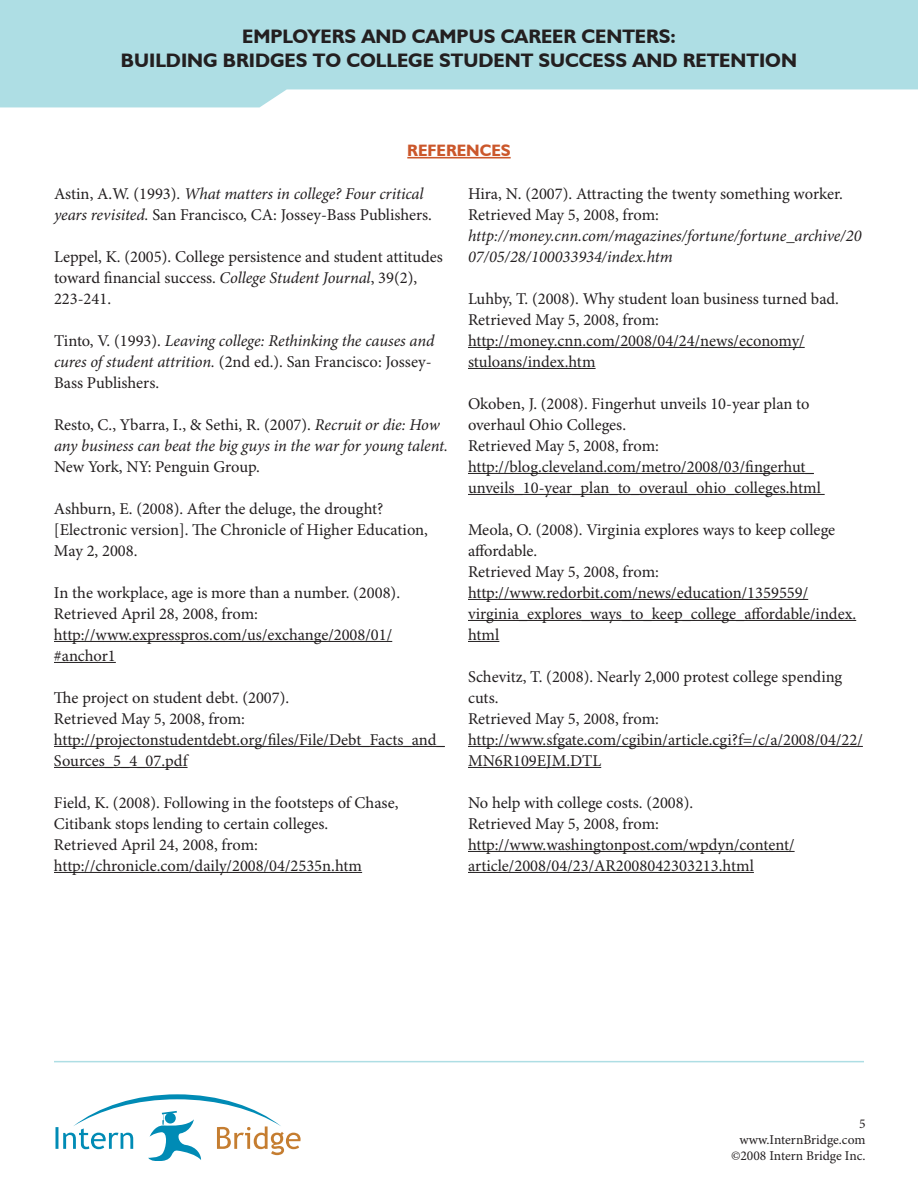
<style>
.page{position:relative;width:918px;height:1188px;background:#fff}
.page>*{position:absolute;margin:0;border:0;box-sizing:border-box;transform-origin:0 0}
.t1{font:700 19.5px/23.4px "Humanist 521 BT";color:#231f20;text-align:center}
.t2{font:16.5px/21px "Minion Pro";color:#231f20}
.t3{font:italic 16.5px/21px "Minion Pro";letter-spacing:-.01em;color:#231f20}
.t4{font:700 16.5px "Humanist 521 BT";color:#cb572b}
.t5{font:13.5px/16.2px "Minion Pro";color:#231f20;text-align:right}
.s1{font-style:italic}
.s2{font-style:normal}
</style>
<div class="page">
<svg style="left:0;top:0;width:918px;height:107px;background:#b7e1e7"></svg>
<svg style="left:56px;top:1094px;width:244px;height:67px"></svg>
<hr style="left:54px;top:1061px;width:810px;height:1px;background:#aedee4">
<hr style="left:54px;top:641px;width:338px;height:1px;background:#231f20">
<hr style="left:54px;top:662px;width:62px;height:1px;background:#231f20">
<hr style="left:54px;top:746px;width:391px;height:1px;background:#231f20">
<hr style="left:54px;top:767px;width:134px;height:1px;background:#231f20">
<hr style="left:54px;top:872px;width:308px;height:1px;background:#231f20">
<hr style="left:468px;top:347px;width:337px;height:1px;background:#231f20">
<hr style="left:468px;top:368px;width:128px;height:1px;background:#231f20">
<hr style="left:468px;top:473px;width:346px;height:1px;background:#231f20">
<hr style="left:468px;top:494px;width:357px;height:1px;background:#231f20">
<hr style="left:468px;top:599px;width:340px;height:1px;background:#231f20">
<hr style="left:468px;top:620px;width:388px;height:1px;background:#231f20">
<hr style="left:468px;top:641px;width:31px;height:1px;background:#231f20">
<hr style="left:468px;top:746px;width:395px;height:1px;background:#231f20">
<hr style="left:468px;top:767px;width:133px;height:1px;background:#231f20">
<hr style="left:468px;top:851px;width:327px;height:1px;background:#231f20">
<hr style="left:468px;top:872px;width:286px;height:1px;background:#231f20">
<hr style="left:407px;top:157px;width:104px;height:1px;background:#cb572b">
<p class="t1" style="left:121px;top:25px;width:678px">EMPLOYERS AND CAMPUS CAREER CENTERS:<br>BUILDING BRIDGES TO COLLEGE STUDENT SUCCESS AND RETENTION</p>
<p class="t4" style="left:407px;top:140px;width:105px">REFERENCES</p>
<p class="t2" style="left:54px;top:184px;width:380px">Astin, A.W. (1993). <span class="s1">What matters in college? Four critical years revisited.</span> San Francisco, CA: Jossey-Bass Publishers.</p>
<p class="t2" style="left:54px;top:247px;width:390px">Leppel, K. (2005). College persistence and student attitudes toward financial success. <span class="s1">College Student Journal</span>, 39(2),<br>223-241.</p>
<p class="t3" style="left:54px;top:331px;width:382px"><span class="s2">Tinto, V. (1993).</span> Leaving college: Rethinking the causes and cures of student attrition. <span class="s2">(2nd ed.). San Francisco: Jossey-<br>Bass Publishers.</span></p>
<p class="t3" style="left:54px;top:415px;width:395px"><span class="s2">Resto, C., Ybarra, I., &amp; Sethi, R. (2007).</span> Recruit or die: How any business can beat the big guys in the war for young talent.</p>
<p class="t2" style="left:54px;top:457px;width:207px">New York, NY: Penguin Group.</p>
<p class="t2" style="left:54px;top:499px;width:376px">Ashburn, E. (2008). After the deluge, the drought? [Electronic version]. The Chronicle of Higher Education,<br>May 2, 2008.</p>
<p class="t2" style="left:54px;top:583px;width:348px">In the workplace, age is more than a number. (2008).<br>Retrieved April 28, 2008, from: http://www.expresspros.com/us/exchange/2008/01/ #anchor1</p>
<p class="t2" style="left:54px;top:688px;width:392px">The project on student debt. (2007).<br>Retrieved May 5, 2008, from: http://projectonstudentdebt.org/files/File/Debt_Facts_and_ Sources_5_4_07.pdf</p>
<p class="t2" style="left:54px;top:793px;width:346px">Field, K. (2008). Following in the footsteps of Chase, Citibank stops lending to certain colleges.<br>Retrieved April 24, 2008, from: http://chronicle.com/daily/2008/04/2535n.htm</p>
<p class="t2" style="left:468px;top:184px;width:376px">Hira, N. (2007). Attracting the twenty something worker.<br>Retrieved May 5, 2008, from:</p>
<p class="t3" style="left:468px;top:226px;width:395px">http://money.cnn.com/magazines/fortune/fortune_archive/20<br>07/05/28/100033934/index.htm</p>
<p class="t2" style="left:468px;top:289px;width:373px">Luhby, T. (2008). Why student loan business turned bad.<br>Retrieved May 5, 2008, from: http://money.cnn.com/2008/04/24/news/economy/ stuloans/index.htm</p>
<p class="t2" style="left:468px;top:394px;width:354px">Okoben, J. (2008). Fingerhut unveils 10-year plan to overhaul Ohio Colleges.<br>Retrieved May 5, 2008, from: http://blog.cleveland.com/metro/2008/03/fingerhut_ unveils_10-year_plan_to_overaul_ohio_colleges.html</p>
<p class="t2" style="left:468px;top:520px;width:390px">Meola, O. (2008). Virginia explores ways to keep college affordable.<br>Retrieved May 5, 2008, from: http://www.redorbit.com/news/education/1359559/ virginia_explores_ways_to_keep_college_affordable/index. html</p>
<p class="t2" style="left:468px;top:667px;width:396px">Schevitz, T. (2008). Nearly 2,000 protest college spending cuts.<br>Retrieved May 5, 2008, from: http://www.sfgate.com/cgibin/article.cgi?f=/c/a/2008/04/22/ MN6R109EJM.DTL</p>
<p class="t2" style="left:468px;top:793px;width:328px">No help with college costs. (2008).<br>Retrieved May 5, 2008, from: http://www.washingtonpost.com/wpdyn/content/ article/2008/04/23/AR2008042303213.html</p>
<p class="t5" style="left:731px;top:1116px;width:136px">5 www.InternBridge.com ©2008 Intern Bridge Inc.</p>
</div>
